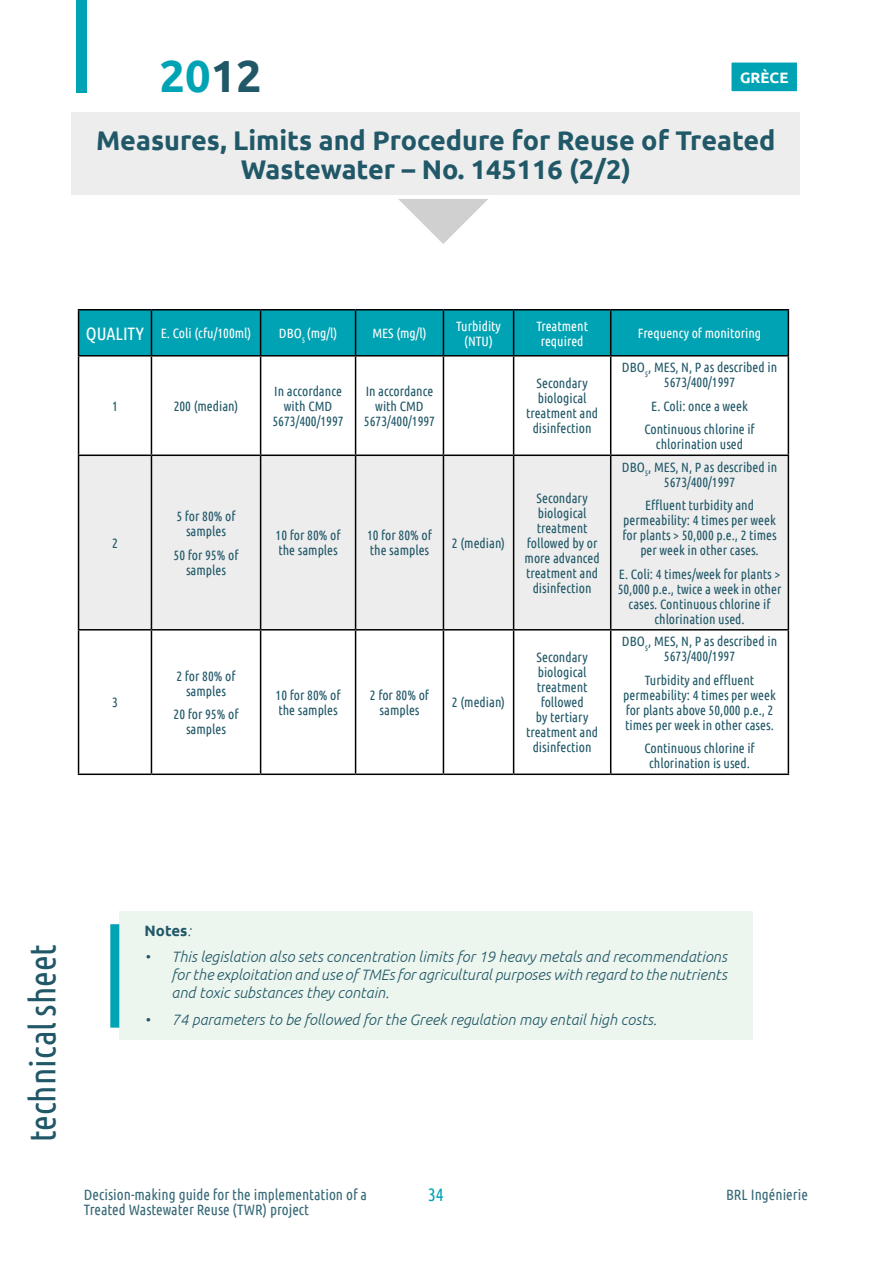
<style>
.page{position:relative;width:893px;height:1263px;background:#fff}
.page>*{position:absolute;margin:0;border:0;box-sizing:border-box;transform-origin:0 0}
.t1{font:700 45px "Ubuntu";color:#00a3b4}
.t2{font:36px "Ubuntu Condensed";color:#215868}
.titre_fiche{font:700 27px/28.5px "Ubuntu";color:#215868;text-align:center}
.Footnote_text{font:18px "Ubuntu Condensed";color:#fff}
.t3{font:18px "Ubuntu Condensed";color:#00a3b4}
.t4{font:italic 300 15px/18px "Ubuntu";color:#215868;text-align:justify}
.t5{font:15px/15px "Ubuntu Condensed";color:#376977}
.encart_remarques{font:700 15px "Ubuntu";color:#215868}
.Legende{font:700 15px "Ubuntu";color:#fff}
.Footnote_text-2{font:13.5px/15px "Ubuntu Condensed";color:#215868;text-align:center}
.Footnote_text-3{font:13.5px/15px "Ubuntu Condensed";color:#fff;text-align:center}
.s1{color:#215868}
.s2{font-weight:300;font-style:italic}
</style>
<div class="page">
<div style="left:77px;top:0;width:10px;height:92px;background:#00a3b4"></div>
<div style="left:730px;top:61px;width:68px;height:32px;background:#00a3b4"></div>
<div style="left:728px;top:60px;width:72px;height:34px;border:3px solid #fff"></div>
<div style="left:119px;top:911px;width:634px;height:129px;background:#edf6ee"></div>
<div style="left:110px;top:924px;width:9px;height:104px;background:#00a3b4"></div>
<div style="left:79px;top:310px;width:709px;height:45px;background:#00a3b4"></div>
<div style="left:79px;top:456px;width:709px;height:173px;background:#ededed"></div>
<hr style="left:78px;top:356px;width:1px;height:98px;background:#000">
<hr style="left:151px;top:356px;width:1px;height:98px;background:#000">
<hr style="left:260px;top:356px;width:1px;height:98px;background:#000">
<hr style="left:355px;top:356px;width:1px;height:98px;background:#000">
<hr style="left:443px;top:356px;width:1px;height:98px;background:#000">
<hr style="left:513px;top:356px;width:1px;height:98px;background:#000">
<hr style="left:610px;top:356px;width:1px;height:98px;background:#000">
<hr style="left:788px;top:356px;width:1px;height:98px;background:#000">
<hr style="left:78px;top:454px;width:73px;height:2px;background:#000">
<hr style="left:78px;top:456px;width:1px;height:173px;background:#000">
<hr style="left:151px;top:454px;width:110px;height:2px;background:#000">
<hr style="left:151px;top:456px;width:1px;height:173px;background:#000">
<hr style="left:261px;top:454px;width:95px;height:2px;background:#000">
<hr style="left:260px;top:456px;width:1px;height:173px;background:#000">
<hr style="left:356px;top:454px;width:87px;height:2px;background:#000">
<hr style="left:355px;top:456px;width:1px;height:173px;background:#000">
<hr style="left:443px;top:454px;width:71px;height:2px;background:#000">
<hr style="left:443px;top:456px;width:1px;height:173px;background:#000">
<hr style="left:514px;top:454px;width:97px;height:2px;background:#000">
<hr style="left:513px;top:456px;width:1px;height:173px;background:#000">
<hr style="left:611px;top:454px;width:178px;height:2px;background:#000">
<hr style="left:610px;top:456px;width:1px;height:173px;background:#000">
<hr style="left:788px;top:456px;width:1px;height:173px;background:#000">
<hr style="left:78px;top:629px;width:73px;height:1px;background:#000">
<hr style="left:78px;top:630px;width:1px;height:143px;background:#000">
<hr style="left:151px;top:629px;width:110px;height:1px;background:#000">
<hr style="left:151px;top:630px;width:1px;height:143px;background:#000">
<hr style="left:261px;top:629px;width:95px;height:1px;background:#000">
<hr style="left:260px;top:630px;width:1px;height:143px;background:#000">
<hr style="left:356px;top:629px;width:87px;height:1px;background:#000">
<hr style="left:355px;top:630px;width:1px;height:143px;background:#000">
<hr style="left:443px;top:629px;width:71px;height:1px;background:#000">
<hr style="left:443px;top:630px;width:1px;height:143px;background:#000">
<hr style="left:514px;top:629px;width:97px;height:1px;background:#000">
<hr style="left:513px;top:630px;width:1px;height:143px;background:#000">
<hr style="left:611px;top:629px;width:178px;height:1px;background:#000">
<hr style="left:610px;top:630px;width:1px;height:143px;background:#000">
<hr style="left:788px;top:630px;width:1px;height:143px;background:#000">
<hr style="left:78px;top:773px;width:73px;height:2px;background:#000">
<hr style="left:151px;top:773px;width:110px;height:2px;background:#000">
<hr style="left:261px;top:773px;width:95px;height:2px;background:#000">
<hr style="left:356px;top:773px;width:87px;height:2px;background:#000">
<hr style="left:443px;top:773px;width:71px;height:2px;background:#000">
<hr style="left:514px;top:773px;width:97px;height:2px;background:#000">
<hr style="left:611px;top:773px;width:178px;height:2px;background:#000">
<hr style="left:78px;top:309px;width:73px;height:1px;background:#000">
<hr style="left:78px;top:310px;width:1px;height:45px;background:#000">
<hr style="left:78px;top:355px;width:73px;height:1px;background:#000">
<hr style="left:151px;top:309px;width:110px;height:1px;background:#000">
<hr style="left:151px;top:310px;width:1px;height:45px;background:#000">
<hr style="left:151px;top:355px;width:110px;height:1px;background:#000">
<hr style="left:261px;top:309px;width:95px;height:1px;background:#000">
<hr style="left:260px;top:310px;width:1px;height:45px;background:#000">
<hr style="left:261px;top:355px;width:95px;height:1px;background:#000">
<hr style="left:356px;top:309px;width:87px;height:1px;background:#000">
<hr style="left:355px;top:310px;width:1px;height:45px;background:#000">
<hr style="left:356px;top:355px;width:87px;height:1px;background:#000">
<hr style="left:443px;top:309px;width:71px;height:1px;background:#000">
<hr style="left:443px;top:310px;width:1px;height:45px;background:#000">
<hr style="left:443px;top:355px;width:71px;height:1px;background:#000">
<hr style="left:514px;top:309px;width:97px;height:1px;background:#000">
<hr style="left:513px;top:310px;width:1px;height:45px;background:#000">
<hr style="left:514px;top:355px;width:97px;height:1px;background:#000">
<hr style="left:611px;top:309px;width:178px;height:1px;background:#000">
<hr style="left:610px;top:310px;width:1px;height:45px;background:#000">
<hr style="left:788px;top:310px;width:1px;height:45px;background:#000">
<hr style="left:611px;top:355px;width:178px;height:1px;background:#000">
<div style="left:72px;top:112px;width:728px;height:82px;background:#ededed"></div>
<svg style="left:398px;top:199px;width:90px;height:45px"></svg>
<h1 class="t1" style="left:160px;top:49px;width:104px">20<span class="s1">12</span></h1>
<p class="Legende" style="left:740px;top:68px;width:50px">GRÈCE</p>
<p class="titre_fiche" style="left:96px;top:126px;width:681px">Measures, Limits and Procedure for Reuse of Treated<br>Wastewater – No. 145116 (2/2)</p>
<p class="Footnote_text" style="left:86px;top:322px;width:60px">QUALITY</p>
<p class="Footnote_text-3" style="left:161px;top:325px;width:92px">E. Coli (cfu/100ml)</p>
<p class="Footnote_text-3" style="left:279px;top:325px;width:60px">DBO<sub>5</sub> (mg/l)</p>
<p class="Footnote_text-3" style="left:372px;top:325px;width:56px">MES (mg/l)</p>
<p class="Footnote_text-3" style="left:456px;top:318px;width:46px">Turbidity (NTU)</p>
<p class="Footnote_text-3" style="left:536px;top:318px;width:53px">Treatment required</p>
<p class="Footnote_text-3" style="left:638px;top:325px;width:125px">Frequency of monitoring</p>
<p class="Footnote_text-2" style="left:112px;top:398px;width:7px">1</p>
<p class="Footnote_text-2" style="left:174px;top:398px;width:66px">200 (median)</p>
<p class="Footnote_text-2" style="left:112px;top:535px;width:7px">2</p>
<p class="Footnote_text-2" style="left:112px;top:694px;width:7px">3</p>
<p class="Footnote_text-2" style="left:176px;top:508px;width:61px">5 for 80% of samples</p>
<p class="Footnote_text-2" style="left:174px;top:547px;width:66px">50 for 95% of samples</p>
<p class="Footnote_text-2" style="left:176px;top:668px;width:61px">2 for 80% of samples</p>
<p class="Footnote_text-2" style="left:174px;top:706px;width:66px">20 for 95% of samples</p>
<p class="Footnote_text-2" style="left:272px;top:383px;width:73px">In accordance with CMD<br>5673/400/1997</p>
<p class="Footnote_text-2" style="left:364px;top:383px;width:73px">In accordance with CMD<br>5673/400/1997</p>
<p class="Footnote_text-2" style="left:526px;top:375px;width:74px">Secondary biological treatment and disinfection</p>
<p class="Footnote_text-2" style="left:276px;top:527px;width:66px;text-align:left">10 for 80% of the samples</p>
<p class="Footnote_text-2" style="left:367px;top:527px;width:66px;text-align:left">10 for 80% of the samples</p>
<p class="Footnote_text-2" style="left:452px;top:535px;width:55px">2 (median)</p>
<p class="Footnote_text-2" style="left:525px;top:490px;width:77px">Secondary biological treatment followed by or more advanced treatment and disinfection</p>
<p class="Footnote_text-2" style="left:276px;top:687px;width:66px;text-align:left">10 for 80% of the samples</p>
<p class="Footnote_text-2" style="left:370px;top:687px;width:61px">2 for 80% of samples</p>
<p class="Footnote_text-2" style="left:452px;top:694px;width:55px">2 (median)</p>
<p class="Footnote_text-2" style="left:526px;top:649px;width:74px">Secondary biological treatment followed<br>by tertiary treatment and disinfection</p>
<p class="Footnote_text-2" style="left:622px;top:359px;width:157px">DBO<sub>5</sub>, MES, N, P as described in<br>5673/400/1997</p>
<p class="Footnote_text-2" style="left:651px;top:398px;width:98px">E. Coli: once a week</p>
<p class="Footnote_text-2" style="left:644px;top:421px;width:112px">Continuous chlorine if chlorination used</p>
<p class="Footnote_text-2" style="left:622px;top:459px;width:157px">DBO<sub>5</sub>, MES, N, P as described in<br>5673/400/1997</p>
<p class="Footnote_text-2" style="left:622px;top:497px;width:156px">Effluent turbidity and permeability: 4 times per week for plants &gt; 50,000 p.e., 2 times per week in other cases.</p>
<p class="Footnote_text-2" style="left:618px;top:566px;width:165px">E. Coli: 4 times/week for plants &gt;<br>50,000 p.e., twice a week in other cases. Continuous chlorine if chlorination used.</p>
<p class="Footnote_text-2" style="left:622px;top:633px;width:157px">DBO<sub>5</sub>, MES, N, P as described in<br>5673/400/1997</p>
<p class="Footnote_text-2" style="left:623px;top:672px;width:154px">Turbidity and effluent permeability: 4 times per week for plants above 50,000 p.e., 2 times per week in other cases.</p>
<p class="Footnote_text-2" style="left:644px;top:740px;width:112px">Continuous chlorine if chlorination is used.</p>
<h2 class="t2" style="left:21px;top:1142px;width:200px;rotate:-90deg">technical sheet</h2>
<p class="encart_remarques" style="left:145px;top:921px;width:48px">Notes<span class="s2">:</span></p>
<p class="t4" style="left:172px;top:948px;width:557px;text-indent:-27px">• This legislation also sets concentration limits for 19 heavy metals and recommendations for the exploitation and use of TMEs for agricultural purposes with regard to the nutrients and toxic substances they contain.</p>
<p class="t4" style="left:145px;top:1010px;width:514px">• 74 parameters to be followed for the Greek regulation may entail high costs.</p>
<h3 class="t3" style="left:428px;top:1183px;width:17px">34</h3>
<p class="t5" style="left:84px;top:1187px;width:285px">Decision-making guide for the implementation of a<br>Treated Wastewater Reuse (TWR) project</p>
<p class="t5" style="left:726px;top:1187px;width:83px">BRL Ingénierie</p>
</div>
